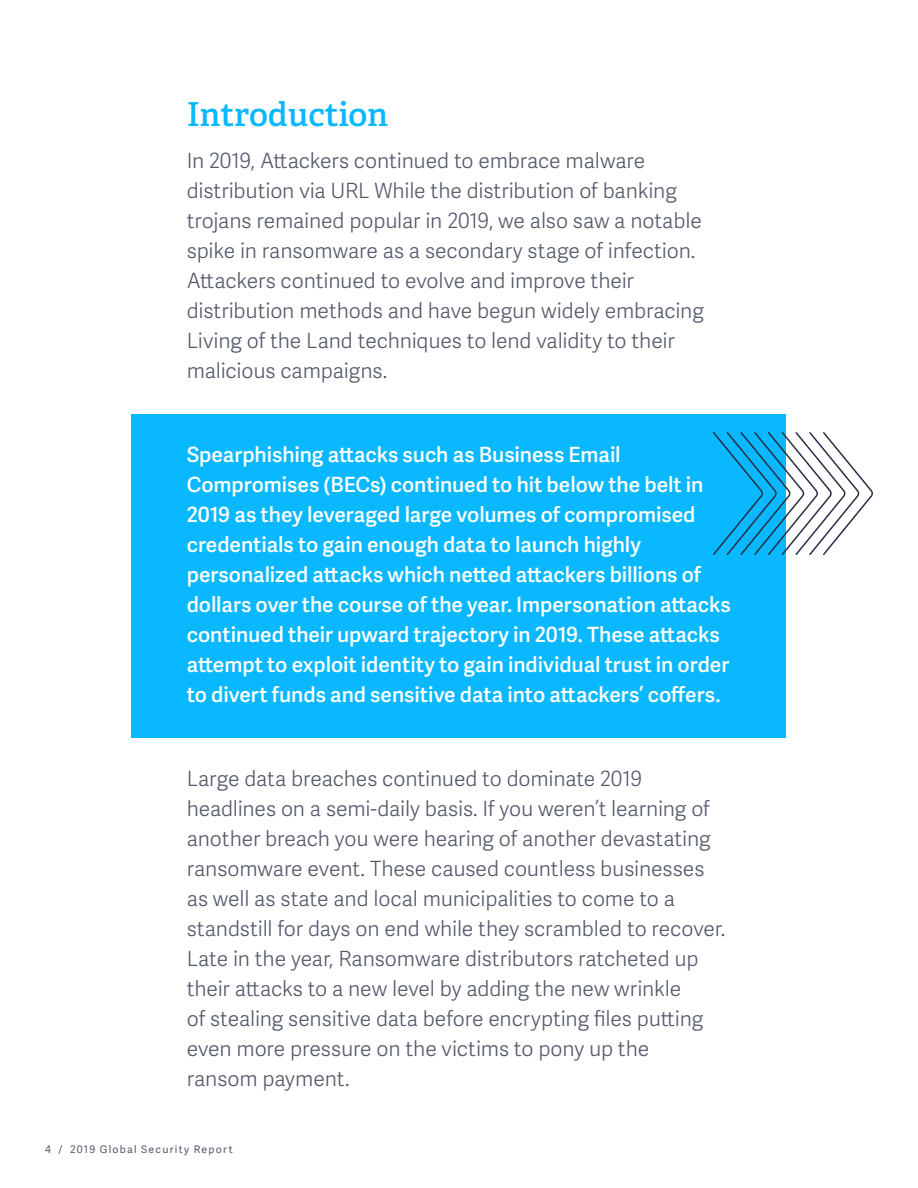
<style>
.page{position:relative;width:918px;height:1188px;background:#fff}
.page>*{position:absolute;margin:0;border:0;box-sizing:border-box;transform-origin:0 0}
.Section_Headline{font:33px "Adelle PE Sb";color:#0ab8ff}
.Body{font:300 21px/30px "Adelle Sans";letter-spacing:-.005em;color:#535969}
.Body-2{font:600 21px/30px "Adelle Sans";letter-spacing:-.005em;color:#fff}
.t1{font:10.5px "Adelle Sans";letter-spacing:.12em;color:#535969}
</style>
<div class="page">
<div style="left:132px;top:414px;width:654px;height:324px;background:#0ab8ff"></div>
<svg style="left:713px;top:432px;width:160px;height:123px"></svg>
<p class="Section_Headline" style="left:187px;top:91px;width:203px">Introduction</p>
<p class="Body" style="left:187px;top:145px;width:519px">In 2019, Attackers continued to embrace malware distribution via URL While the distribution of banking trojans remained popular in 2019, we also saw a notable spike in ransomware as a secondary stage of infection.<br>Attackers continued to evolve and improve their distribution methods and have begun widely embracing Living of the Land techniques to lend validity to their malicious campaigns.</p>
<p class="Body-2" style="left:187px;top:439px;width:546px">Spearphishing attacks such as Business Email Compromises (BECs) continued to hit below the belt in 2019 as they leveraged large volumes of compromised credentials to gain enough data to launch highly personalized attacks which netted attackers billions of dollars over the course of the year. Impersonation attacks continued their upward trajectory in 2019. These attacks attempt to exploit identity to gain individual trust in order to divert funds and sensitive data into attackers’ coffers.</p>
<p class="Body" style="left:187px;top:763px;width:540px">Large data breaches continued to dominate 2019 headlines on a semi-daily basis. If you weren’t learning of another breach you were hearing of another devastating ransomware event. These caused countless businesses as well as state and local municipalities to come to a standstill for days on end while they scrambled to recover.<br>Late in the year, Ransomware distributors ratcheted up their attacks to a new level by adding the new wrinkle<br>of stealing sensitive data before encrypting files putting even more pressure on the victims to pony up the<br>ransom payment.</p>
<p class="t1" style="left:45px;top:1142px;width:189px">4 / 2019 Global Security Report</p>
</div>
